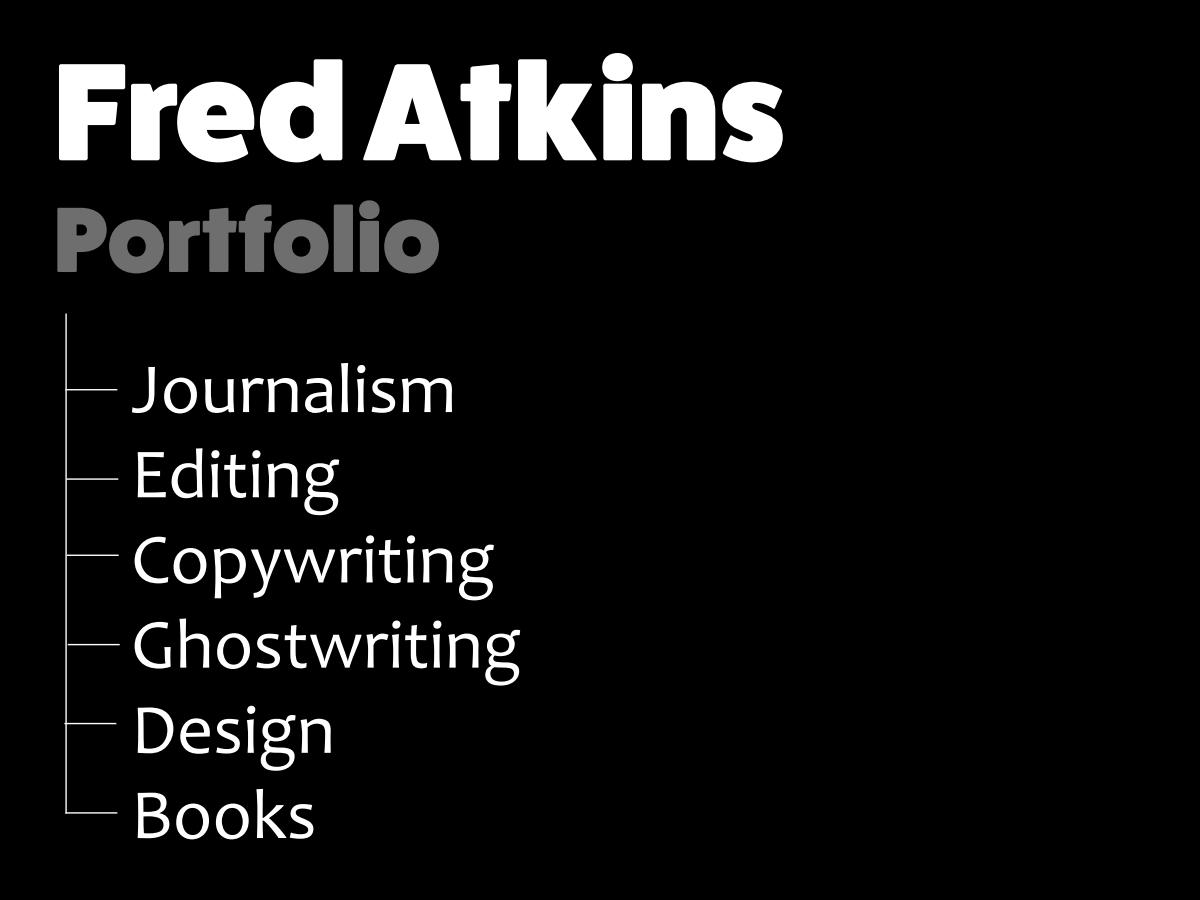
<style>
.page{position:relative;width:1200px;height:900px;background:#000}
.page>*{position:absolute;margin:0;border:0;box-sizing:border-box;transform-origin:0 0}
.t1{font:800 139.35px "Fat Frank";color:#fff}
.t2{font:800 93.15px "Fat Frank";color:#6e6e6e}
.t3{font:70.95px/85.2px "Candara";color:#fff}
</style>
<div class="page">
<hr style="left:65px;top:314px;width:2px;height:500px;background:#fff">
<hr style="left:65px;top:389px;width:52px;height:1px;background:#fff">
<hr style="left:66px;top:478px;width:52px;height:2px;background:#fff">
<hr style="left:67px;top:555px;width:52px;height:1px;background:#fff">
<hr style="left:68px;top:644px;width:52px;height:1px;background:#fff">
<hr style="left:64px;top:723px;width:52px;height:1px;background:#fff">
<hr style="left:65px;top:812px;width:52px;height:2px;background:#fff">
<h1 class="t1" style="left:54px;top:34px;width:733px">Fred Atkins</h1>
<h2 class="t2" style="left:54px;top:188px;width:388px">Portfolio</h2>
<p class="t3" style="left:131px;top:346px;width:392px">Journalism<br>Editing<br>Copywriting<br>Ghostwriting<br>Design<br>Books</p>
</div>
